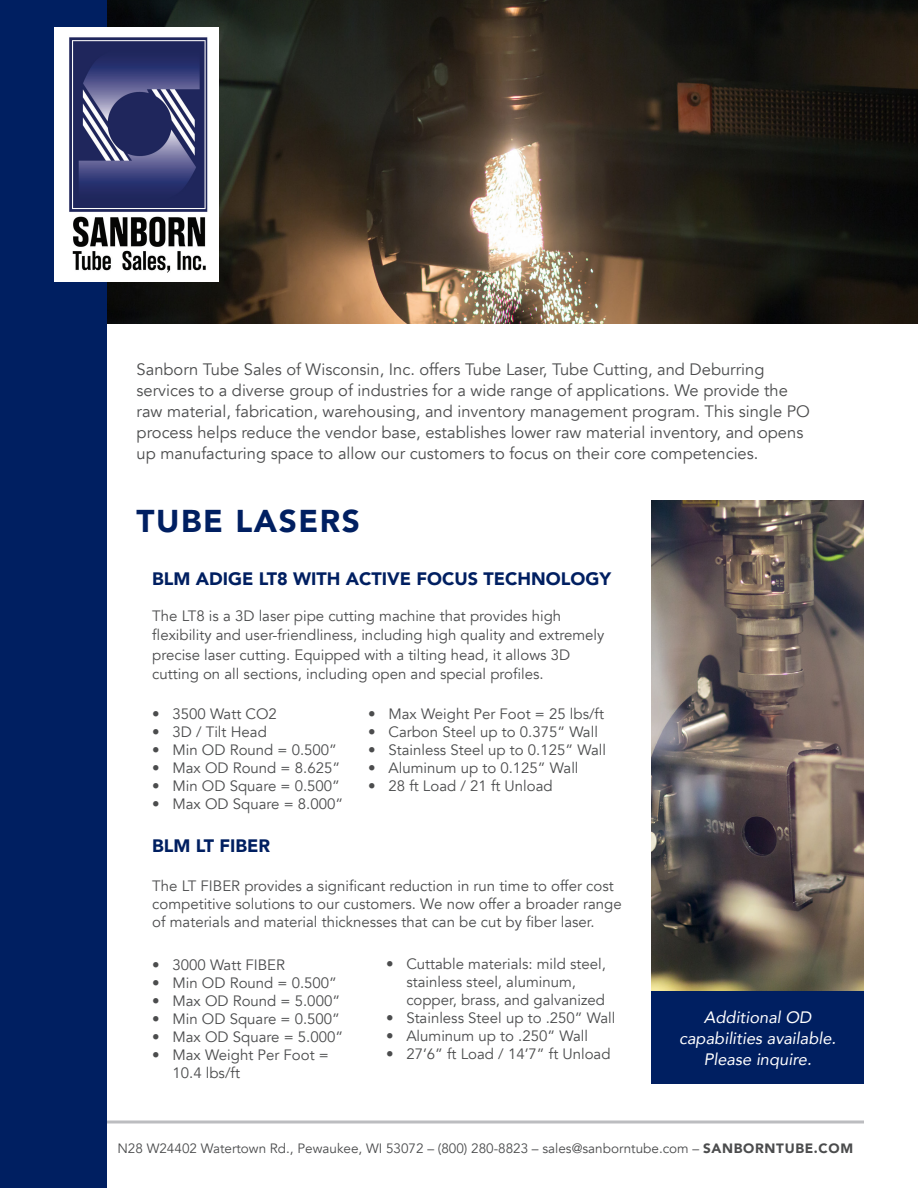
<style>
.page{position:relative;width:918px;height:1188px;background:#fff}
.page>*{position:absolute;margin:0;border:0;box-sizing:border-box;transform-origin:0 0}
.t1{font:900 31.5px "Avenir";letter-spacing:.05em;color:#001f61}
.t2{font:900 18px "Avenir";color:#001f61}
.t3{font:16.5px/21px "Avenir";color:#4b4c4d}
.t4{font:italic 16.5px/21px "Avenir";color:#fff;text-align:center}
.t5{font:15px/18px "Avenir";color:#4b4c4d}
.t6{font:13.5px "Avenir";color:#4b4c4d}
.s1{font-weight:900}
</style>
<div class="page">
<svg style="left:107px;top:1120px;width:757px;height:4px"></svg>
<img style="left:107px;top:0;width:811px;height:324px">
<div style="left:0;top:0;width:107px;height:1188px;background:#001f61"></div>
<div style="left:54px;top:27px;width:165px;height:255px;background:#fff"></div>
<img style="left:69px;top:37px;width:139px;height:236px">
<img style="left:651px;top:501px;width:213px;height:490px">
<div style="left:651px;top:991px;width:213px;height:93px;background:#001f61"></div>
<p class="t3" style="left:137px;top:359px;width:675px">Sanborn Tube Sales of Wisconsin, Inc. offers Tube Laser, Tube Cutting, and Deburring services to a diverse group of industries for a wide range of applications. We provide the raw material, fabrication, warehousing, and inventory management program. This single PO process helps reduce the vendor base, establishes lower raw material inventory, and opens up manufacturing space to allow our customers to focus on their core competencies.</p>
<p class="t1" style="left:137px;top:494px;width:225px">TUBE LASERS</p>
<p class="t2" style="left:152px;top:563px;width:460px">BLM ADIGE LT8 WITH ACTIVE FOCUS TECHNOLOGY</p>
<p class="t5" style="left:152px;top:606px;width:454px;line-height:19.5px">The LT8 is a 3D laser pipe cutting machine that provides high flexibility and user-friendliness, including high quality and extremely precise laser cutting. Equipped with a tilting head, it allows 3D cutting on all sections, including open and special profiles.</p>
<p class="t5" style="left:152px;top:705px;width:126px">• 3500 Watt CO2</p>
<p class="t5" style="left:152px;top:723px;width:116px">• 3D / Tilt Head</p>
<p class="t5" style="left:152px;top:741px;width:186px">• Min OD Round = 0.500”</p>
<p class="t5" style="left:152px;top:759px;width:189px">• Max OD Round = 8.625”</p>
<p class="t5" style="left:152px;top:777px;width:189px">• Min OD Square = 0.500”</p>
<p class="t5" style="left:152px;top:795px;width:192px">• Max OD Square = 8.000”</p>
<p class="t2" style="left:152px;top:830px;width:119px">BLM LT FIBER</p>
<p class="t5" style="left:368px;top:705px;width:237px">• Max Weight Per Foot = 25 lbs/ft</p>
<p class="t5" style="left:368px;top:723px;width:231px">• Carbon Steel up to 0.375” Wall</p>
<p class="t5" style="left:368px;top:741px;width:239px">• Stainless Steel up to 0.125” Wall</p>
<p class="t5" style="left:368px;top:759px;width:212px">• Aluminum up to 0.125” Wall</p>
<p class="t5" style="left:368px;top:777px;width:186px">• 28 ft Load / 21 ft Unload</p>
<p class="t5" style="left:152px;top:878px;width:471px">The LT FIBER provides a significant reduction in run time to offer cost competitive solutions to our customers. We now offer a broader range of materials and material thicknesses that can be cut by fiber laser.</p>
<p class="t5" style="left:152px;top:956px;width:134px">• 3000 Watt FIBER</p>
<p class="t5" style="left:152px;top:974px;width:186px">• Min OD Round = 0.500”</p>
<p class="t5" style="left:152px;top:992px;width:189px">• Max OD Round = 5.000”</p>
<p class="t5" style="left:152px;top:1010px;width:189px">• Min OD Square = 0.500”</p>
<p class="t5" style="left:152px;top:1028px;width:192px">• Max OD Square = 5.000”</p>
<p class="t5" style="left:173px;top:1046px;width:158px;text-indent:-20px">• Max Weight Per Foot =<br>10.4 lbs/ft</p>
<p class="t5" style="left:406px;top:955px;width:201px;text-indent:-20px">• Cuttable materials: mild steel, stainless steel, aluminum, copper, brass, and galvanized</p>
<p class="t5" style="left:386px;top:1009px;width:231px">• Stainless Steel up to .250” Wall</p>
<p class="t5" style="left:386px;top:1027px;width:203px">• Aluminum up to .250” Wall</p>
<p class="t5" style="left:386px;top:1045px;width:226px">• 27’6” ft Load / 14’7” ft Unload</p>
<p class="t4" style="left:679px;top:1007px;width:159px">Additional OD capabilities available.<br>Please inquire.</p>
<p class="t6" style="left:117px;top:1140px;width:737px">N28 W24402 Watertown Rd., Pewaukee, WI 53072 – (800) 280-8823 – sales@sanborntube.com – <span class="s1">SANBORNTUBE.COM</span></p>
</div>
